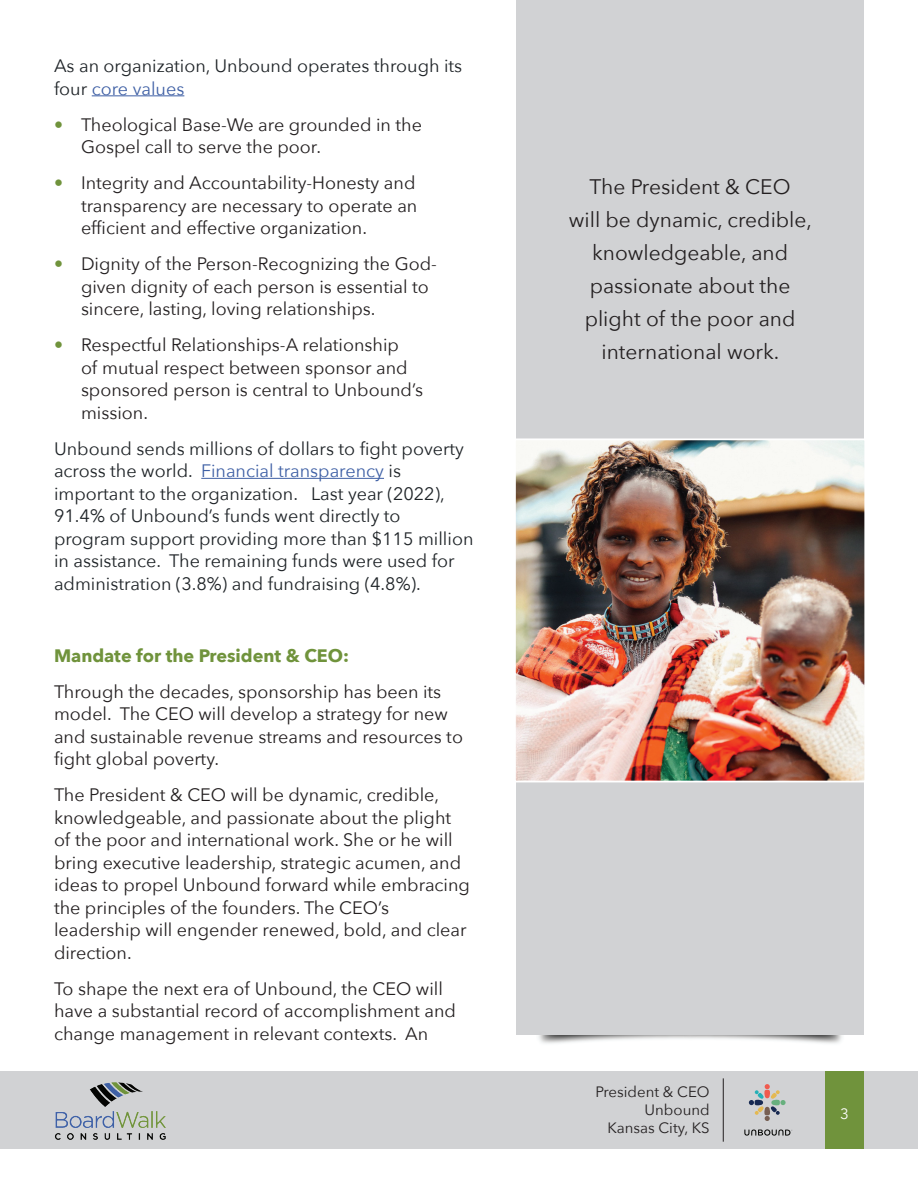
<style>
.page{position:relative;width:918px;height:1188px;background:#fff}
.page>*{position:absolute;margin:0;border:0;box-sizing:border-box;transform-origin:0 0}
.t1{font:21px/33px "Avenir Next";color:#231f20;text-align:center}
.t2{font:18px/22.5px "Avenir Next";color:#231f20}
.t3{font:18px/22.5px "Avenir Next";color:#1e2327}
.t4{font:700 18px "Avenir Next";color:#70933c}
.t5{font:15px/18px "Avenir Next";color:#231f20;text-align:right}
.t6{font:15px "Avenir Next";color:#fff}
.s1{color:#3f60a5}
.s2{color:#70933c}
</style>
<div class="page">
<img style="left:538px;top:1035px;width:129px;height:9px">
<img style="left:713px;top:1035px;width:129px;height:9px">
<div style="left:0;top:1071px;width:918px;height:78px;background:#d1d2d4"></div>
<img style="left:55px;top:1082px;width:111px;height:58px">
<div style="left:825px;top:1071px;width:39px;height:78px;background:#70933c"></div>
<div style="left:516px;top:0;width:348px;height:1035px;background:#d1d2d4"></div>
<hr style="left:723px;top:1078px;width:1px;height:64px;background:#231f20">
<svg style="left:744px;top:1129px;width:48px;height:7px"></svg>
<svg style="left:749px;top:1084px;width:37px;height:37px"></svg>
<hr style="left:92px;top:95px;width:92px;height:1px;background:#3f60a5">
<hr style="left:201px;top:478px;width:183px;height:1px;background:#3f60a5">
<img style="left:515px;top:438px;width:350px;height:345px">
<p class="t3" style="left:54px;top:54px;width:410px">As an organization, Unbound operates through its four <span class="s1">core values</span></p>
<p class="t2" style="left:81px;top:112px;width:343px;text-indent:-27px"><span class="s2">•</span> Theological Base-We are grounded in the<br>Gospel call to serve the poor.</p>
<p class="t2" style="left:81px;top:171px;width:338px;text-align:justify;text-indent:-27px"><span class="s2">•</span> Integrity and Accountability-Honesty and transparency are necessary to operate an efficient and effective organization.</p>
<p class="t2" style="left:81px;top:252px;width:358px;text-indent:-27px"><span class="s2">•</span> Dignity of the Person-Recognizing the God&shy;given dignity of each person is essential to sincere, lasting, loving relationships.</p>
<p class="t2" style="left:81px;top:333px;width:344px;text-indent:-27px"><span class="s2">•</span> Respectful Relationships-A relationship<br>of mutual respect between sponsor and sponsored person is central to Unbound’s mission.</p>
<p class="t3" style="left:54px;top:436px;width:421px">Unbound sends millions of dollars to fight poverty across the world. <span class="s1">Financial transparency</span> is important to the organization. Last year (2022), 91.4% of Unbound’s funds went directly to program support providing more than $115 million in assistance. The remaining funds were used for administration (3.8%) and fundraising (4.8%).</p>
<p class="t4" style="left:54px;top:640px;width:297px">Mandate for the President &amp; CEO:</p>
<p class="t2" style="left:54px;top:679px;width:411px">Through the decades, sponsorship has been its model. The CEO will develop a strategy for new and sustainable revenue streams and resources to fight global poverty.</p>
<p class="t2" style="left:54px;top:783px;width:417px">The President &amp; CEO will be dynamic, credible, knowledgeable, and passionate about the plight of the poor and international work. She or he will bring executive leadership, strategic acumen, and ideas to propel Unbound forward while embracing the principles of the founders. The CEO’s leadership will engender renewed, bold, and clear direction.</p>
<p class="t2" style="left:54px;top:976px;width:403px">To shape the next era of Unbound, the CEO will have a substantial record of accomplishment and change management in relevant contexts. An</p>
<p class="t1" style="left:569px;top:169px;width:245px">The President &amp; CEO<br>will be dynamic, credible, knowledgeable, and passionate about the plight of the poor and international work.</p>
<p class="t5" style="left:595px;top:1082px;width:116px">President &amp; CEO<br>Unbound<br>Kansas City, KS</p>
<p class="t6" style="left:840px;top:1102px;width:10px">3</p>
</div>
